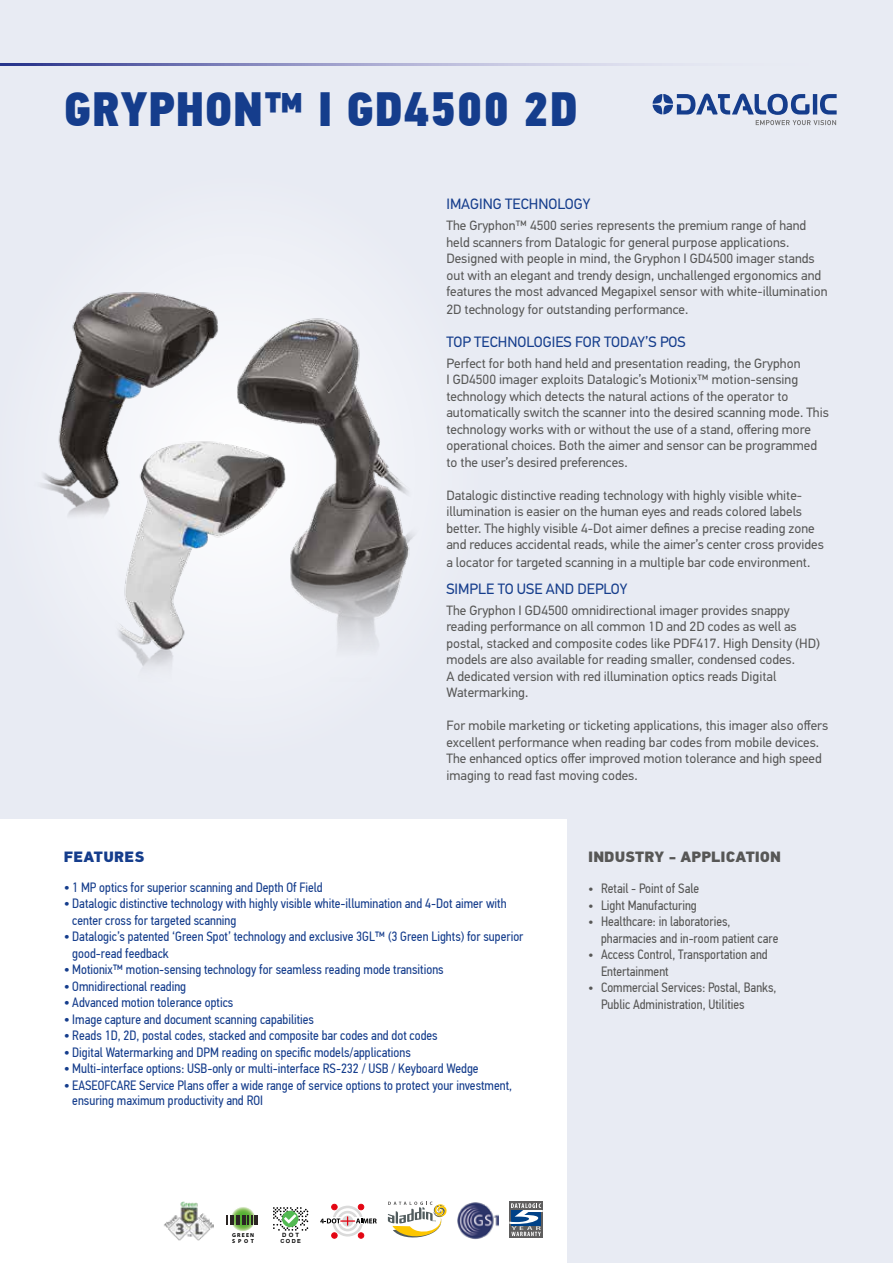
<style>
.page{position:relative;width:893px;height:1263px;background:#e8ebf3}
.page>*{position:absolute;margin:0;border:0;box-sizing:border-box;transform-origin:0 0}
.t1{font:48px "PF Din Text Cond Pro X Black";letter-spacing:.01em;color:#153d8c}
.t2{font:15px "PF Din Text Pro";color:#153d8c}
.t3{font:900 15px "PF Din Text Pro";color:#575756}
.t4{font:900 15px "PF Din Text Pro";letter-spacing:.02em;color:#153d8c}
.t5{font:13.5px/16.5px "PF Din Text Pro";color:#575756}
.t6{font:13.5px/16.5px "PF Din Text Cond Pro";color:#153d8c}
.t7{font:13.5px/16.5px "PF Din Text Cond Pro";color:#575756}
.t8{font:700 5.85px "Arial";color:#000}
.t9{font:700 5.7px/5.7px "Myriad Pro";letter-spacing:.2em;color:#000}
.t10{font:700 5.55px "Arial";color:#000}
.s1{font-size:15px}
</style>
<div class="page">
<div style="left:0;top:820px;width:567px;height:443px;background:#fff"></div>
<svg style="left:0;top:64px;width:645px;height:1px"></svg>
<img style="left:44px;top:292px;width:369px;height:374px">
<svg style="left:388px;top:1201px;width:59px;height:37px"></svg>
<img style="left:457px;top:1202px;width:41px;height:37px">
<div style="left:509px;top:1202px;width:34px;height:36px;background:#5f5e5e"></div>
<svg style="left:509px;top:1203px;width:34px;height:33px"></svg>
<svg style="left:653px;top:94px;width:184px;height:31px"></svg>
<img style="left:164px;top:1201px;width:49px;height:39px">
<svg style="left:320px;top:1204px;width:57px;height:34px"></svg>
<svg style="left:230px;top:1206px;width:25px;height:25px"></svg>
<svg style="left:227px;top:1215px;width:7px;height:10px"></svg>
<hr style="left:236px;top:1215px;width:4px;height:10px;background:#2b2523">
<svg style="left:242px;top:1215px;width:16px;height:10px"></svg>
<svg style="left:273px;top:1207px;width:35px;height:24px"></svg>
<h1 class="t1" style="left:64px;top:79px;width:516px">GRYPHON™ I GD4500 2D</h1>
<p class="t2" style="left:446px;top:195px;width:145px">IMAGING TECHNOLOGY</p>
<p class="t5" style="left:446px;top:217px;width:383px">The Gryphon™ 4500 series represents the premium range of hand held scanners from Datalogic for general purpose applications.<br>Designed with people in mind, the Gryphon I GD4500 imager stands out with an elegant and trendy design, unchallenged ergonomics and features the most advanced Megapixel sensor with white-illumination</p>
<p class="t5" style="left:446px;top:301px;width:243px">2D technology for outstanding performance.</p>
<p class="t2" style="left:446px;top:333px;width:241px">TOP TECHNOLOGIES FOR TODAY’S POS</p>
<p class="t5" style="left:446px;top:355px;width:384px">Perfect for both hand held and presentation reading, the Gryphon<br>I GD4500 imager exploits Datalogic’s Motionix™ motion-sensing technology which detects the natural actions of the operator to automatically switch the scanner into the desired scanning mode. This technology works with or without the use of a stand, offering more operational choices. Both the aimer and sensor can be programmed to the user’s desired preferences.</p>
<p class="t5" style="left:446px;top:487px;width:379px">Datalogic distinctive reading technology with highly visible white&shy;illumination is easier on the human eyes and reads colored labels better. The highly visible 4-Dot aimer defines a precise reading zone and reduces accidental reads, while the aimer’s center cross provides</p>
<p class="t5" style="left:446px;top:554px;width:365px">a locator for targeted scanning in a multiple bar code environment.</p>
<p class="t2" style="left:446px;top:580px;width:183px">SIMPLE TO USE AND DEPLOY</p>
<p class="t5" style="left:446px;top:602px;width:375px">The Gryphon I GD4500 omnidirectional imager provides snappy reading performance on all common 1D and 2D codes as well as postal, stacked and composite codes like PDF417. High Density (HD) models are also available for reading smaller, condensed codes.<br>A dedicated version with red illumination optics reads Digital Watermarking.</p>
<p class="t5" style="left:446px;top:717px;width:383px">For mobile marketing or ticketing applications, this imager also offers excellent performance when reading bar codes from mobile devices.<br>The enhanced optics offer improved motion tolerance and high speed imaging to read fast moving codes.</p>
<p class="t4" style="left:64px;top:847px;width:82px">FEATURES</p>
<p class="t6" style="left:64px;top:879px;width:261px"><span class="s1">•</span> 1 MP optics for superior scanning and Depth Of Field</p>
<p class="t6" style="left:72px;top:895px;width:436px;text-indent:-9px"><span class="s1">•</span> Datalogic distinctive technology with highly visible white-illumination and 4-Dot aimer with center cross for targeted scanning</p>
<p class="t6" style="left:72px;top:928px;width:453px;text-indent:-9px"><span class="s1">•</span> Datalogic’s patented ‘Green Spot’ technology and exclusive 3GL™ (3 Green Lights) for superior good-read feedback</p>
<p class="t6" style="left:64px;top:961px;width:381px"><span class="s1">•</span> Motionix™ motion-sensing technology for seamless reading mode transitions</p>
<p class="t6" style="left:64px;top:978px;width:124px"><span class="s1">•</span> Omnidirectional reading</p>
<p class="t6" style="left:64px;top:994px;width:171px"><span class="s1">•</span> Advanced motion tolerance optics</p>
<p class="t6" style="left:64px;top:1011px;width:252px"><span class="s1">•</span> Image capture and document scanning capabilities</p>
<p class="t6" style="left:64px;top:1027px;width:375px"><span class="s1">•</span> Reads 1D, 2D, postal codes, stacked and composite bar codes and dot codes</p>
<p class="t6" style="left:64px;top:1044px;width:349px"><span class="s1">•</span> Digital Watermarking and DPM reading on specific models/applications</p>
<p class="t6" style="left:64px;top:1060px;width:416px"><span class="s1">•</span> Multi-interface options: USB-only or multi-interface RS-232 / USB / Keyboard Wedge</p>
<p class="t6" style="left:72px;top:1077px;width:441px;line-height:15px;text-indent:-9px"><span class="s1">•</span> EASEOFCARE Service Plans offer a wide range of service options to protect your investment, ensuring maximum productivity and ROI</p>
<p class="t9" style="left:232px;top:1232px;width:23px">GREEN<br>SPOT</p>
<p class="t8" style="left:282px;top:1231px;width:19px">DOT</p>
<p class="t10" style="left:280px;top:1237px;width:22px">CODE</p>
<p class="t3" style="left:588px;top:847px;width:194px">INDUSTRY - APPLICATION</p>
<p class="t7" style="left:588px;top:880px;width:113px">• Retail - Point of Sale</p>
<p class="t7" style="left:588px;top:897px;width:110px">• Light Manufacturing</p>
<p class="t7" style="left:601px;top:913px;width:179px;text-indent:-13px">• Healthcare: in laboratories, pharmacies and in-room patient care</p>
<p class="t7" style="left:601px;top:946px;width:168px;text-indent:-13px">• Access Control, Transportation and<br>Entertainment</p>
<p class="t7" style="left:601px;top:979px;width:177px;text-indent:-13px">• Commercial Services: Postal, Banks,<br>Public Administration, Utilities</p>
</div>
